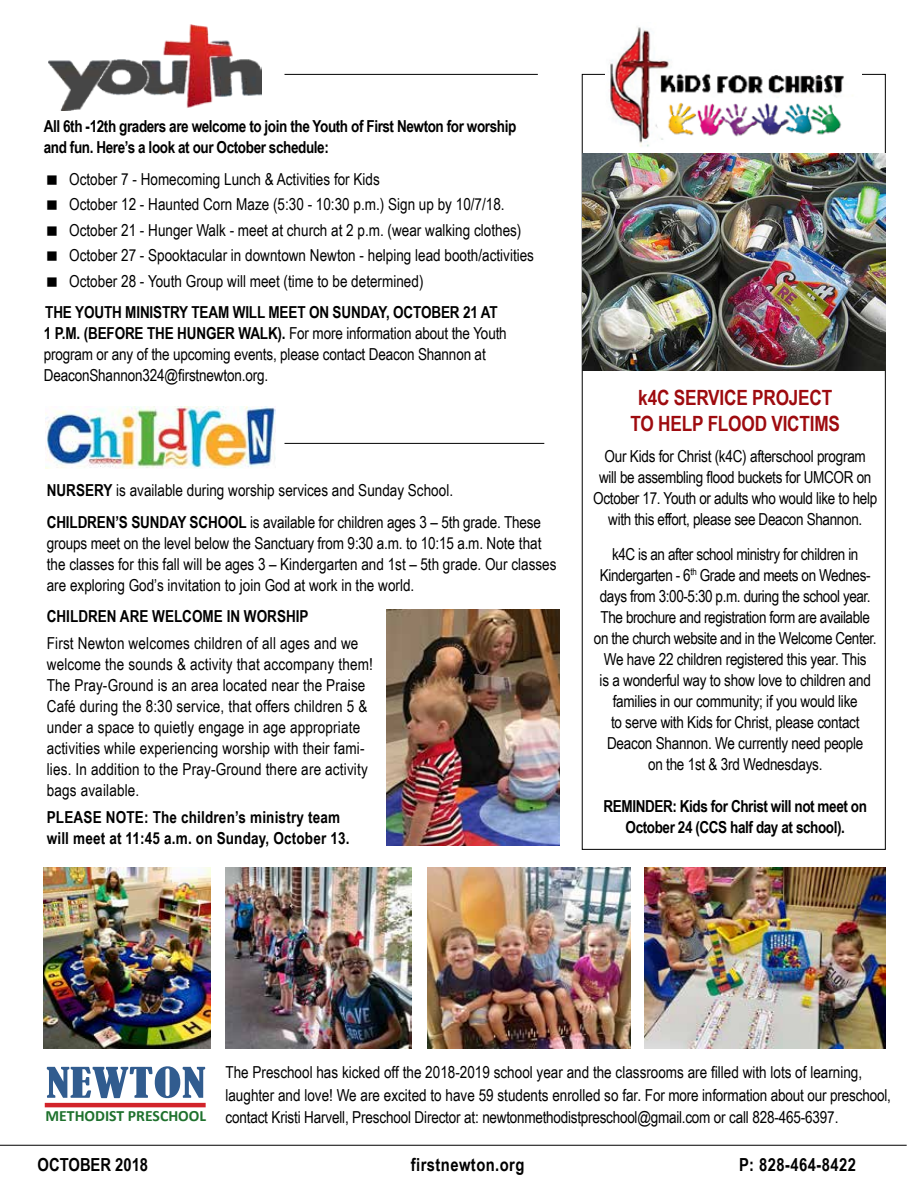
<style>
.page{position:relative;width:918px;height:1188px;background:#fff}
.page>*{position:absolute;margin:0;border:0;box-sizing:border-box;transform-origin:0 0}
.t1{font:condensed 39.3px "Bernard";color:#315c8f;scale:1.33 1}
.t2{font:700 21px/25.5px "Arial Narrow";letter-spacing:-.01em;color:#9e0b0f;text-align:center}
.t3{font:700 18px "Arial Narrow";letter-spacing:.025em;color:#000}
.t4{font:700 18px "Arial Narrow";color:#000}
.t5{font:16.5px/21px "Arial Narrow";letter-spacing:-.01em;color:#000}
.t6{font:16.5px/21px "Arial Narrow";letter-spacing:.01em;color:#000}
.t7{font:700 16.5px/21px "Arial Narrow";letter-spacing:-.025em;color:#000;text-align:center}
.t8{font:700 16.5px/21px "Arial Narrow";letter-spacing:.01em;color:#000}
.t9{font:700 16.5px "Arial Narrow";color:#000}
.t10{font:700 15.75px "Calibri";color:#1e712d}
.s1{font-weight:700}
</style>
<div class="page">
<hr style="left:0;top:1145px;width:907px;height:1px;background:#000">
<img style="left:45px;top:407px;width:231px;height:61px">
<hr style="left:285px;top:443px;width:259px;height:1px;background:#000">
<img style="left:49px;top:25px;width:213px;height:85px">
<img style="left:610px;top:27px;width:234px;height:120px">
<img style="left:582px;top:153px;width:303px;height:217px">
<hr style="left:285px;top:74px;width:253px;height:1px;background:#000">
<img style="left:645px;top:868px;width:241px;height:180px">
<img style="left:226px;top:868px;width:185px;height:180px">
<img style="left:427px;top:868px;width:203px;height:180px">
<img style="left:44px;top:868px;width:166px;height:180px">
<hr style="left:45px;top:1103px;width:161px;height:4px;background:#d2232a">
<img style="left:387px;top:610px;width:172px;height:235px">
<p class="t7" style="left:44px;top:115px;width:474px;text-align:left">All 6th -12th graders are welcome to join the Youth of First Newton for worship and fun. Here’s a look at our October schedule:</p>
<p class="t5" style="left:69px;top:165px;width:466px;line-height:25.5px">October 7 - Homecoming Lunch &amp; Activities for Kids<br>October 12 - Haunted Corn Maze (5:30 - 10:30 p.m.) Sign up by 10/7/18.<br>October 21 - Hunger Walk - meet at church at 2 p.m. (wear walking clothes)<br>October 27 - Spooktacular in downtown Newton - helping lead booth/activities October 28 - Youth Group will meet (time to be determined)</p>
<p class="t7" style="left:45px;top:301px;width:49px">The Youth</p>
<p class="t7" style="left:125px;top:301px;width:20px">Ministry</p>
<p class="t7" style="left:192px;top:301px;width:19px">Team</p>
<p class="t7" style="left:233px;top:301px;width:46px">will meet</p>
<p class="t7" style="left:309px;top:301px;width:43px">on Sunday</p>
<p class="t7" style="left:386px;top:301px;width:28px">, October</p>
<p class="t7" style="left:463px;top:301px;width:28px">21 at</p>
<p class="t7" style="left:44px;top:322px;width:55px">1 p.m. (before</p>
<p class="t7" style="left:147px;top:322px;width:10px">the</p>
<p class="t7" style="left:177px;top:322px;width:21px">Hunger</p>
<p class="t5" style="left:44px;top:322px;width:465px;text-indent:195px"><span class="s1">Walk).</span> For more information about the Youth program or any of the upcoming events, please contact Deacon Shannon at<br>DeaconShannon324@firstnewton.org.</p>
<p class="t7" style="left:47px;top:479px;width:20px">Nursery</p>
<p class="t5" style="left:116px;top:479px;width:338px">is available during worship services and Sunday School.</p>
<p class="t7" style="left:47px;top:511px;width:19px">Children</p>
<p class="t7" style="left:115px;top:511px;width:35px">’s Sunday</p>
<p class="t7" style="left:190px;top:511px;width:20px">School</p>
<p class="t5" style="left:47px;top:511px;width:511px;text-indent:203px">is available for children ages 3 – 5th grade. These groups meet on the level below the Sanctuary from 9:30 a.m. to 10:15 a.m. Note that the classes for this fall will be ages 3 – Kindergarten and 1st – 5th grade. Our classes are exploring God’s invitation to join God at work in the world.</p>
<p class="t9" style="left:47px;top:604px;width:263px">CHILDREN ARE WELCOME IN WORSHIP</p>
<p class="t6" style="left:47px;top:632px;width:328px">First Newton welcomes children of all ages and we welcome the sounds &amp; activity that accompany them!<br>The Pray-Ground is an area located near the Praise Café during the 8:30 service, that offers children 5 &amp; under a space to quietly engage in age appropriate activities while experiencing worship with their fami&shy;lies. In addition to the Pray-Ground there are activity bags available.</p>
<p class="t8" style="left:47px;top:806px;width:304px">PLEASE NOTE: The children’s ministry team will meet at 11:45 a.m. on Sunday, October 13.</p>
<p class="t2" style="left:631px;top:384px;width:211px">k4C SERVICE PROJECT<br>TO HELP FLOOD VICTIMS</p>
<p class="t5" style="left:593px;top:445px;width:285px;text-align:center">Our Kids for Christ (k4C) afterschool program<br>will be assembling flood buckets for UMCOR on October 17. Youth or adults who would like to help with this effort, please see Deacon Shannon.</p>
<p class="t5" style="left:594px;top:543px;width:284px;text-align:center">k4C is an after school ministry for children in Kindergarten - 6<sup>th</sup> Grade and meets on Wednes&shy;days from 3:00-5:30 p.m. during the school year.<br>The brochure and registration form are available on the church website and in the Welcome Center.<br>We have 22 children registered this year. This<br>is a wonderful way to show love to children and families in our community; if you would like<br>to serve with Kids for Christ, please contact Deacon Shannon. We currently need people<br>on the 1st &amp; 3rd Wednesdays.</p>
<p class="t7" style="left:604px;top:794px;width:265px">REMINDER: Kids for Christ will not meet on<br>October 24 (CCS half day at school).</p>
<h1 class="t1" style="left:46px;top:1060px;width:122px">NEWTON</h1>
<p class="t10" style="left:46px;top:1106px;width:162px">METHODIST PRESCHOOL</p>
<p class="t5" style="left:225px;top:1060px;width:667px;line-height:22.5px">The Preschool has kicked off the 2018-2019 school year and the classrooms are filled with lots of learning, laughter and love! We are excited to have 59 students enrolled so far. For more information about our preschool, contact Kristi Harvell, Preschool Director at: newtonmethodistpreschool@gmail.com or call 828-465-6397.</p>
<p class="t4" style="left:38px;top:1151px;width:112px">OCTOBER 2018</p>
<p class="t3" style="left:411px;top:1151px;width:115px">firstnewton.org</p>
<p class="t3" style="left:739px;top:1151px;width:119px">P: 828-464-8422</p>
</div>
